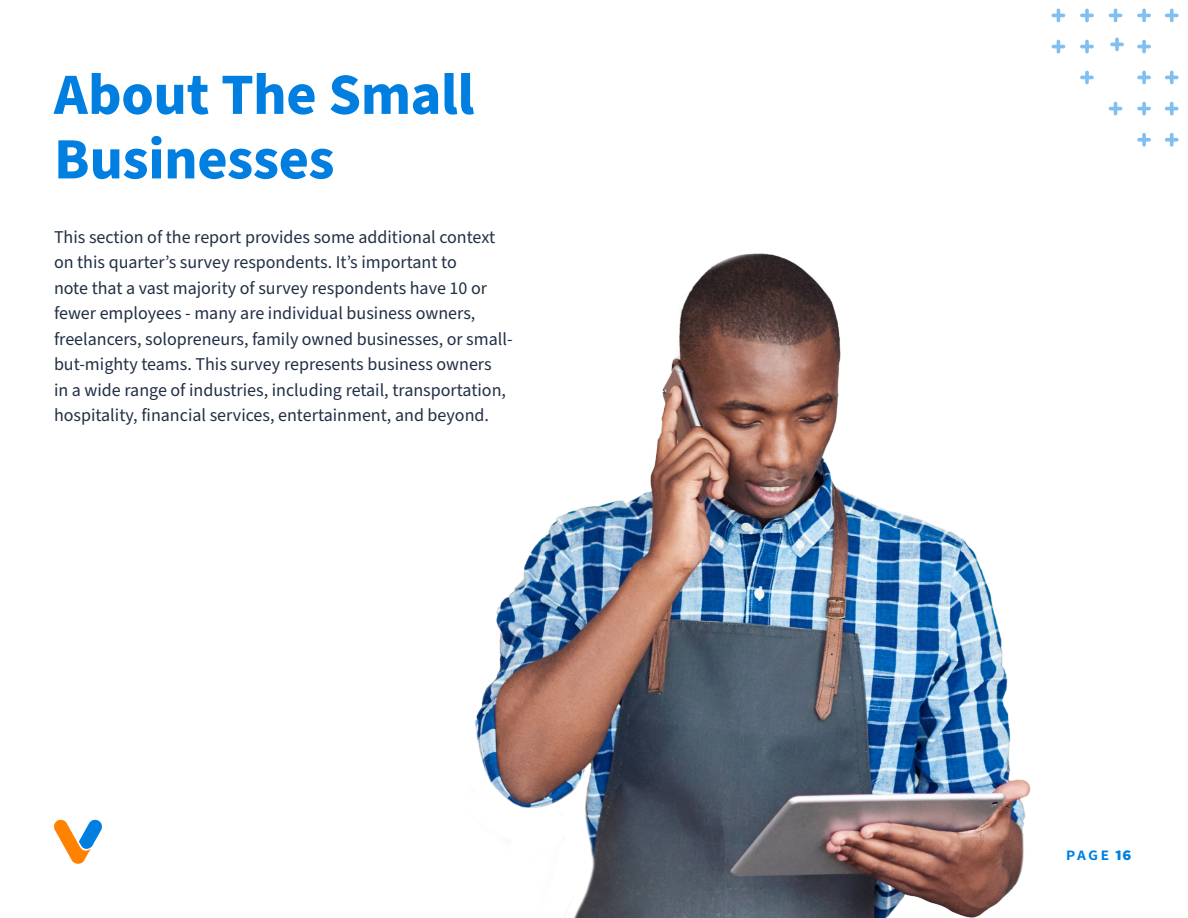
<style>
.page{position:relative;width:1188px;height:918px;background:#fff}
.page>*{position:absolute;margin:0;border:0;box-sizing:border-box;transform-origin:0 0}
.t1{font:700 58.5px/64.5px "Source Sans Pro";letter-spacing:-.005em;color:#007fe0}
.t2{font:18px/25.5px "Source Sans Pro";color:#212f45}
.t3{font:600 18px "Source Sans Pro";color:#007fe0}
.s1{font-weight:700}
</style>
<div class="page">
<svg style="left:1165px;top:9px;width:14px;height:13px"></svg>
<svg style="left:1165px;top:71px;width:14px;height:13px"></svg>
<svg style="left:1165px;top:102px;width:14px;height:13px"></svg>
<svg style="left:1165px;top:133px;width:14px;height:14px"></svg>
<svg style="left:1137px;top:9px;width:14px;height:13px"></svg>
<svg style="left:1137px;top:40px;width:14px;height:13px"></svg>
<svg style="left:1109px;top:9px;width:13px;height:13px"></svg>
<svg style="left:1080px;top:9px;width:14px;height:13px"></svg>
<svg style="left:1080px;top:40px;width:14px;height:13px"></svg>
<svg style="left:1137px;top:71px;width:14px;height:13px"></svg>
<svg style="left:1137px;top:102px;width:14px;height:13px"></svg>
<svg style="left:1137px;top:133px;width:14px;height:14px"></svg>
<svg style="left:1109px;top:102px;width:13px;height:13px"></svg>
<svg style="left:1080px;top:71px;width:14px;height:13px"></svg>
<svg style="left:1052px;top:9px;width:13px;height:13px"></svg>
<svg style="left:1052px;top:40px;width:13px;height:13px"></svg>
<svg style="left:1110px;top:38px;width:14px;height:13px"></svg>
<img style="left:475px;top:253px;width:556px;height:665px">
<svg style="left:54px;top:820px;width:48px;height:44px"></svg>
<h1 class="t1" style="left:54px;top:64px;width:422px">About The Small<br>Businesses</h1>
<p class="t2" style="left:54px;top:225px;width:460px">This section of the report provides some additional context on this quarter’s survey respondents. It’s important to<br>note that a vast majority of survey respondents have 10 or fewer employees - many are individual business owners, freelancers, solopreneurs, family owned businesses, or small&shy;but-mighty teams. This survey represents business owners<br>in a wide range of industries, including retail, transportation, hospitality, financial services, entertainment, and beyond.</p>
<p class="t3" style="left:1066px;top:842px;width:67px">page <span class="s1">16</span></p>
</div>
